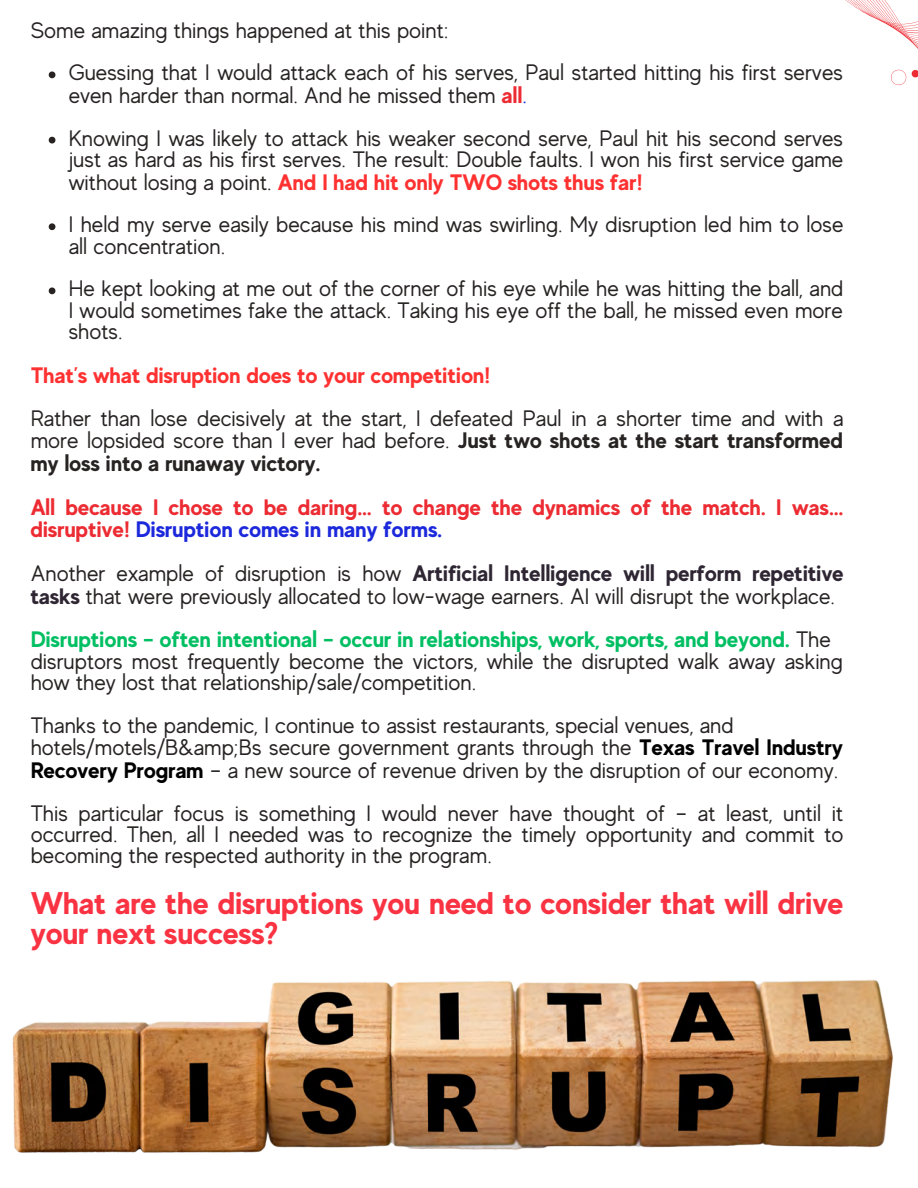
<style>
.page{position:relative;width:918px;height:1188px;background:#fff}
.page>*{position:absolute;margin:0;border:0;box-sizing:border-box;transform-origin:0 0}
.t1{font:700 31.35px/30.3px "MADE Evolve Sans";color:#fa3343}
.t2{font:22.35px/21.3px "MADE Evolve Sans";color:#272323}
.t3{font:700 22.35px/22.5px "MADE Evolve Sans";color:#ec2b32}
.t4{font:700 22.35px "MADE Evolve Sans";color:#00bf63}
.t5{font:700 22.35px "MADE Evolve Sans";color:#ff3131}
.s1{font-weight:700;color:#ec2b32}
.s2{color:#1c28db}
.s3{font-weight:700;color:#ff3131}
.s4{font-weight:700}
.s5{font-weight:700;color:#2f2633}
.s6{font-weight:400;color:#272323}
.s7{font-weight:700;color:#000}
</style>
<div class="page">
<svg style="left:845px;top:0;width:73px;height:86px"></svg>
<img style="left:12px;top:980px;width:881px;height:173px">
<svg style="left:49px;top:71px;width:6px;height:7px"></svg>
<svg style="left:49px;top:137px;width:6px;height:6px"></svg>
<svg style="left:49px;top:223px;width:6px;height:7px"></svg>
<svg style="left:49px;top:287px;width:6px;height:7px"></svg>
<p class="t2" style="left:31px;top:20px;width:420px">Some amazing things happened at this point:</p>
<p class="t2" style="left:69px;top:62px;width:776px;line-height:22.5px">Guessing that I would attack each of his serves, Paul started hitting his first serves even harder than normal. And he missed them <span class="s1">all</span><span class="s2">.</span></p>
<p class="t2" style="left:69px;top:127px;width:776px;line-height:21.9px;text-align:justify">Knowing I was likely to attack his weaker second serve, Paul hit his second serves just as hard as his first serves. The result: Double faults. I won his first service game without losing a point. <span class="s3">And I had hit only TWO shots thus far!</span></p>
<p class="t2" style="left:69px;top:214px;width:776px">I held my serve easily because his mind was swirling. My disruption led him to lose all concentration.</p>
<p class="t2" style="left:69px;top:278px;width:776px;text-align:justify">He kept looking at me out of the corner of his eye while he was hitting the ball, and I would sometimes fake the attack. Taking his eye off the ball, he missed even more shots.</p>
<p class="t5" style="left:31px;top:362px;width:461px">That’s what disruption does to your competition!</p>
<p class="t2" style="left:31px;top:407px;width:814px;line-height:22.5px;text-align:justify">Rather than lose decisively at the start, I defeated Paul in a shorter time and with a more lopsided score than I ever had before. <span class="s4">Just two shots at the start transformed my loss into a runaway victory.</span></p>
<p class="t3" style="left:31px;top:496px;width:814px">All because I chose to be daring… to change the dynamics of the match. I was… disruptive! <span class="s2">Disruption comes in many forms.</span></p>
<p class="t2" style="left:31px;top:562px;width:815px;line-height:22.5px">Another example of disruption is how <span class="s5">Artificial Intelligence will perform repetitive tasks</span> that were previously allocated to low-wage earners. AI will disrupt the workplace.</p>
<p class="t4" style="left:31px;top:627px;width:802px">Disruptions – often intentional – occur in relationships, work, sports, and beyond. <span class="s6">The</span></p>
<p class="t2" style="left:31px;top:651px;width:814px">disruptors most frequently become the victors, while the disrupted walk away asking how they lost that relationship/sale/competition.</p>
<p class="t2" style="left:31px;top:715px;width:705px">Thanks to the pandemic, I continue to assist restaurants, special venues, and</p>
<p class="t2" style="left:31px;top:737px;width:814px;line-height:22.5px">hotels/motels/B&amp;amp;Bs secure government grants through the <span class="s7">Texas Travel Industry<br>Recovery Program</span> – a new source of revenue driven by the disruption of our economy.</p>
<p class="t2" style="left:31px;top:803px;width:814px;text-align:justify">This particular focus is something I would never have thought of – at least, until it occurred. Then, all I needed was to recognize the timely opportunity and commit to becoming the respected authority in the program.</p>
<p class="t1" style="left:31px;top:888px;width:815px">What are the disruptions you need to consider that will drive your next success?</p>
</div>
